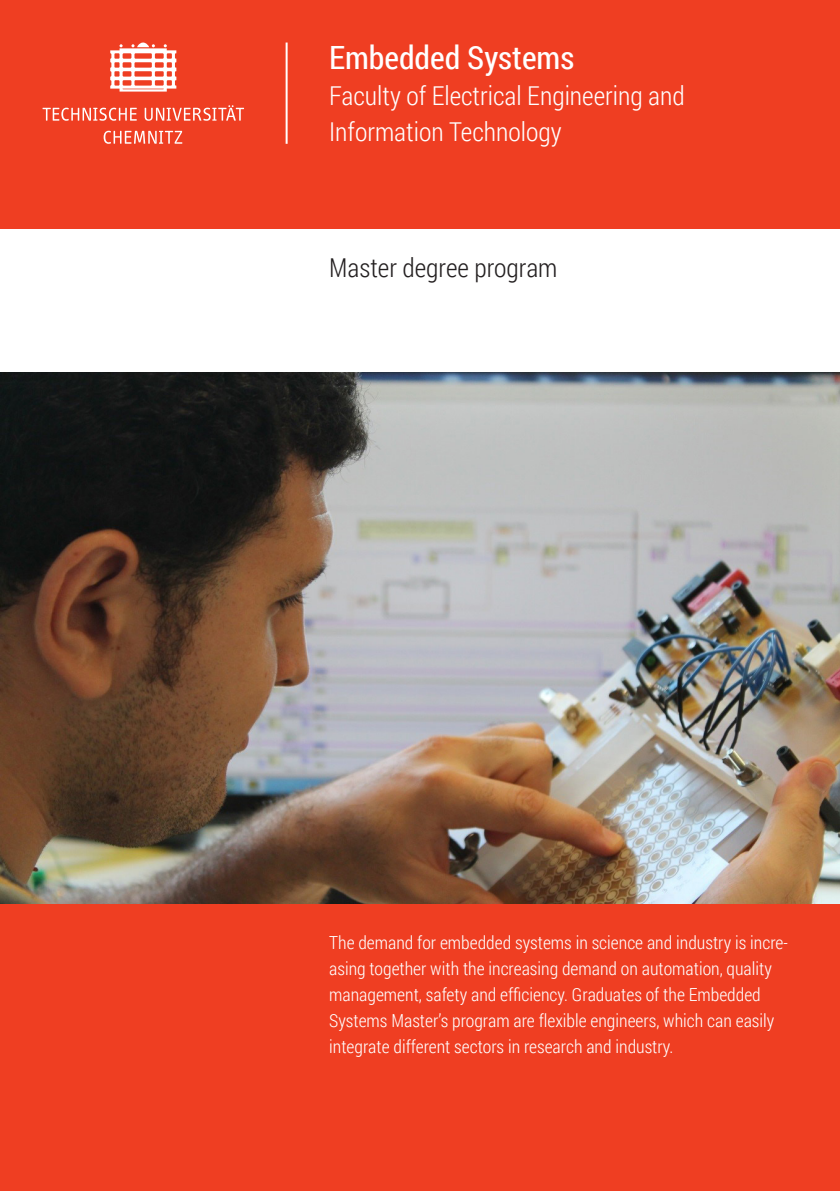
<style>
.page{position:relative;width:840px;height:1191px;background:#fff}
.page>*{position:absolute;margin:0;border:0;box-sizing:border-box;transform-origin:0 0}
.Studiengang_01{font:32px "Roboto Condensed";color:#fff}
.Fakultät_01{font:300 26px "Roboto Condensed";color:#fff}
.t1{font:300 26px "Roboto Condensed";color:#231f20}
.Cover_Mengentext{font:300 18px/26px "Roboto Condensed";color:#fff}
</style>
<div class="page">
<div style="left:0;top:0;width:839px;height:229px;background:#ef3e22"></div>
<div style="left:0;top:858px;width:839px;height:333px;background:#ef3e22"></div>
<svg style="left:110px;top:42px;width:66px;height:50px"></svg>
<svg style="left:104px;top:131px;width:78px;height:13px"></svg>
<svg style="left:43px;top:105px;width:201px;height:16px"></svg>
<hr style="left:285px;top:43px;width:2px;height:101px;background:#fff">
<img style="left:0;top:373px;width:839px;height:530px">
<p class="Studiengang_01" style="left:329px;top:35px;width:246px">Embedded Systems</p>
<p class="Fakultät_01" style="left:329px;top:78px;width:357px">Faculty of Electrical Engineering and</p>
<p class="Fakultät_01" style="left:329px;top:114px;width:234px">Information Technology</p>
<p class="t1" style="left:329px;top:250px;width:230px">Master degree program</p>
<p class="Cover_Mengentext" style="left:329px;top:929px;width:460px">The demand for embedded systems in science and industry is incre&shy;asing together with the increasing demand on automation, quality management, safety and efficiency. Graduates of the Embedded Systems Master’s program are flexible engineers, which can easily integrate different sectors in research and industry.</p>
</div>
